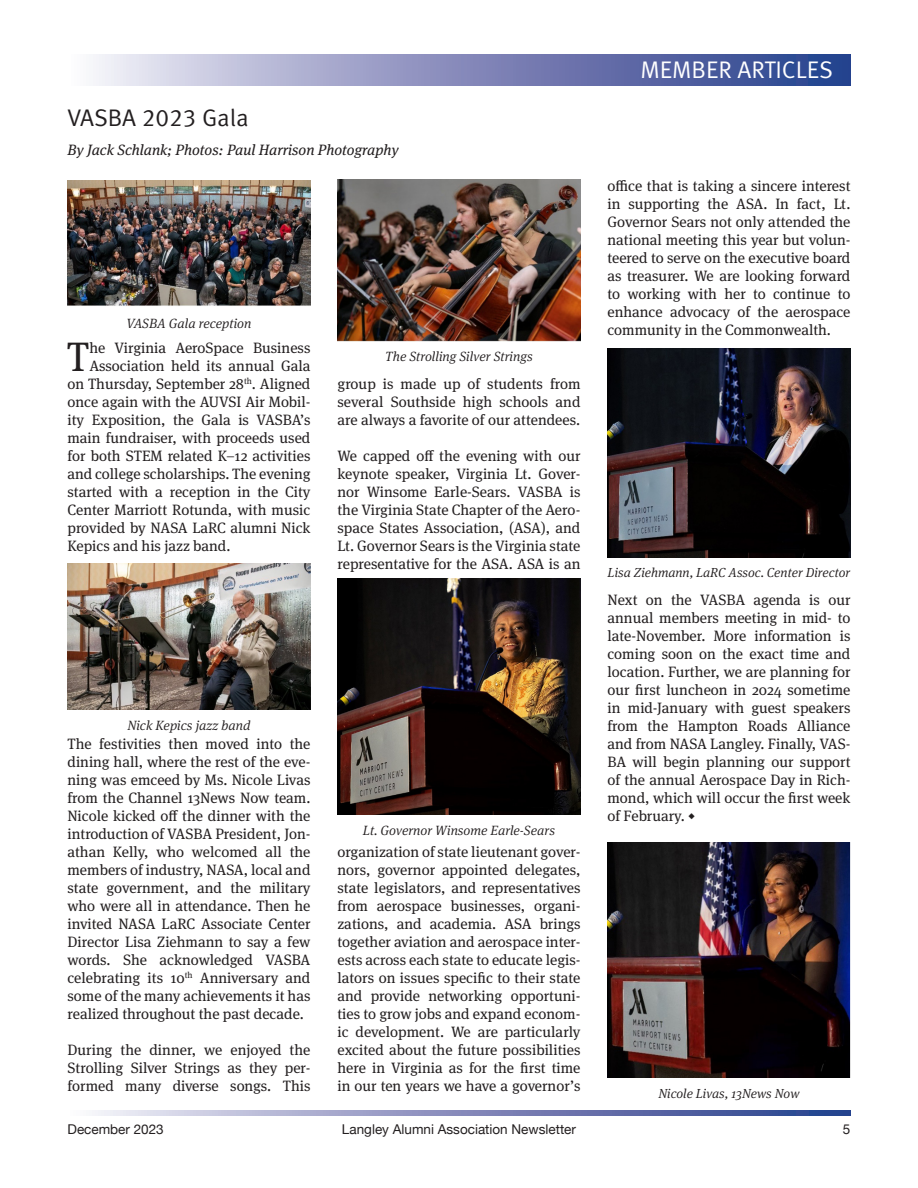
<style>
.page{position:relative;width:918px;height:1188px;background:#fff}
.page>*{position:absolute;margin:0;border:0;box-sizing:border-box;transform-origin:0 0}
.Body_Drop_Cap{font:41.1px "Meta Serif Pro";color:#231f20}
.Right_Side{font:24px "Meta Pro Norm";color:#fff}
.Heading_1{font:24px "Meta Pro Norm";letter-spacing:-.005em;color:#231f20}
.Body_Text{font:15px/18px "Meta Serif Pro";color:#231f20;text-align:justify}
.Body_Drop_Cap-2{font:15px "Meta Serif Pro";color:#231f20}
.Byline{font:italic 15px "Meta Serif Pro";color:#231f20}
.t1{font:italic 300 13.5px "Meta Serif Pro";color:#231f20}
.t2{font:13.5px "Helvetica Neue";color:#231f20}
.t3{font:italic 300 13.2px "Meta Serif Pro";color:#231f20}
.s1{font-family:"Minion Pro"}
</style>
<div class="page">
<svg style="left:96px;top:54px;width:754px;height:32px;background:#858dbc"></svg>
<svg style="left:95px;top:1110px;width:755px;height:6px;background:#858dbc"></svg>
<img style="left:68px;top:180px;width:242px;height:126px">
<img style="left:68px;top:563px;width:242px;height:146px">
<img style="left:338px;top:579px;width:242px;height:235px">
<img style="left:338px;top:180px;width:242px;height:162px">
<img style="left:608px;top:842px;width:242px;height:236px">
<img style="left:608px;top:348px;width:242px;height:210px">
<p class="Heading_1" style="left:68px;top:100px;width:183px">VASBA 2023 Gala</p>
<p class="Byline" style="left:68px;top:139px;width:333px">By Jack Schlank; Photos: Paul Harrison Photography</p>
<p class="t1" style="left:127px;top:314px;width:126px">VASBA Gala reception</p>
<p class="Body_Drop_Cap" style="left:67px;top:327px;width:24px">T</p>
<p class="Body_Drop_Cap-2" style="left:89px;top:337px;width:223px">he Virginia AeroSpace Business</p>
<p class="Body_Drop_Cap-2" style="left:89px;top:355px;width:223px">Association held its annual Gala</p>
<p class="Body_Drop_Cap-2" style="left:68px;top:373px;width:245px">on Thursday, September 28<sup>th</sup>. Aligned</p>
<p class="Body_Drop_Cap-2" style="left:68px;top:391px;width:245px">once again with the AUVSI Air Mobil-</p>
<p class="Body_Drop_Cap-2" style="left:68px;top:409px;width:245px">ity Exposition, the Gala is VASBA’s</p>
<p class="Body_Drop_Cap-2" style="left:68px;top:427px;width:244px">main fundraiser, with proceeds used</p>
<p class="Body_Drop_Cap-2" style="left:68px;top:445px;width:244px">for both STEM related K–12 activities</p>
<p class="Body_Drop_Cap-2" style="left:68px;top:463px;width:245px">and college scholarships. The evening</p>
<p class="Body_Drop_Cap-2" style="left:68px;top:481px;width:244px">started with a reception in the City</p>
<p class="Body_Drop_Cap-2" style="left:68px;top:499px;width:244px">Center Marriott Rotunda, with music</p>
<p class="Body_Drop_Cap-2" style="left:68px;top:517px;width:245px">provided by NASA LaRC alumni Nick</p>
<p class="Body_Drop_Cap-2" style="left:68px;top:535px;width:165px">Kepics and his jazz band.</p>
<p class="t1" style="left:385px;top:347px;width:149px">The Strolling Silver Strings</p>
<p class="Body_Text" style="left:338px;top:374px;width:245px">group is made up of students from several Southside high schools and are always a favorite of our attendees.</p>
<p class="Body_Text" style="left:338px;top:446px;width:245px">We capped off the evening with our keynote speaker, Virginia Lt. Gover&shy;nor Winsome Earle-Sears. VASBA is the Virginia State Chapter of the Aero&shy;space States Association, (ASA), and Lt. Governor Sears is the Virginia state representative for the ASA. ASA is an</p>
<p class="t1" style="left:127px;top:715px;width:125px">Nick Kepics jazz band</p>
<p class="Body_Text" style="left:68px;top:734px;width:245px">The festivities then moved into the dining hall, where the rest of the eve&shy;ning was emceed by Ms. Nicole Livas from the Channel 13News Now team.<br>Nicole kicked off the dinner with the introduction of VASBA President, Jon&shy;athan Kelly, who welcomed all the members of industry, NASA, local and state government, and the military who were all in attendance. Then he invited NASA LaRC Associate Center Director Lisa Ziehmann to say a few words. She acknowledged VASBA celebrating its 10<sup>th</sup> Anniversary and some of the many achievements it has realized throughout the past decade.</p>
<p class="Body_Text" style="left:68px;top:1040px;width:245px">During the dinner, we enjoyed the Strolling Silver Strings as they per&shy;formed many diverse songs. This</p>
<p class="t1" style="left:363px;top:820px;width:194px">Lt. Governor Winsome Earle-Sears</p>
<p class="Body_Text" style="left:338px;top:842px;width:245px">organization of state lieutenant gover&shy;nors, governor appointed delegates, state legislators, and representatives from aerospace businesses, organi&shy;zations, and academia. ASA brings together aviation and aerospace inter&shy;ests across each state to educate legis&shy;lators on issues specific to their state and provide networking opportuni&shy;ties to grow jobs and expand econom&shy;ic development. We are particularly excited about the future possibilities here in Virginia as for the first time in our ten years we have a governor’s</p>
<p class="Right_Side" style="left:640px;top:52px;width:194px">MEMBER ARTICLES</p>
<p class="Body_Text" style="left:608px;top:176px;width:245px">office that is taking a sincere interest in supporting the ASA. In fact, Lt.<br>Governor Sears not only attended the national meeting this year but volun&shy;teered to serve on the executive board as treasurer. We are looking forward to working with her to continue to enhance advocacy of the aerospace community in the Commonwealth.</p>
<p class="t3" style="left:608px;top:563px;width:244px">Lisa Ziehmann, LaRC Assoc. Center Director</p>
<p class="Body_Text" style="left:608px;top:590px;width:245px">Next on the VASBA agenda is our annual members meeting in mid- to late-November. More information is coming soon on the exact time and location. Further, we are planning for our first luncheon in 2024 sometime in mid-January with guest speakers from the Hampton Roads Alliance and from NASA Langley. Finally, VAS-BA will begin planning our support of the annual Aerospace Day in Rich&shy;mond, which will occur the first week of February. <span class="s1">◆</span></p>
<p class="t3" style="left:658px;top:1084px;width:143px">Nicole Livas, 13News Now</p>
<p class="t2" style="left:68px;top:1119px;width:98px">December 2023</p>
<p class="t2" style="left:342px;top:1119px;width:236px">Langley Alumni Association Newsletter</p>
<p class="t2" style="left:843px;top:1119px;width:9px">5</p>
</div>
